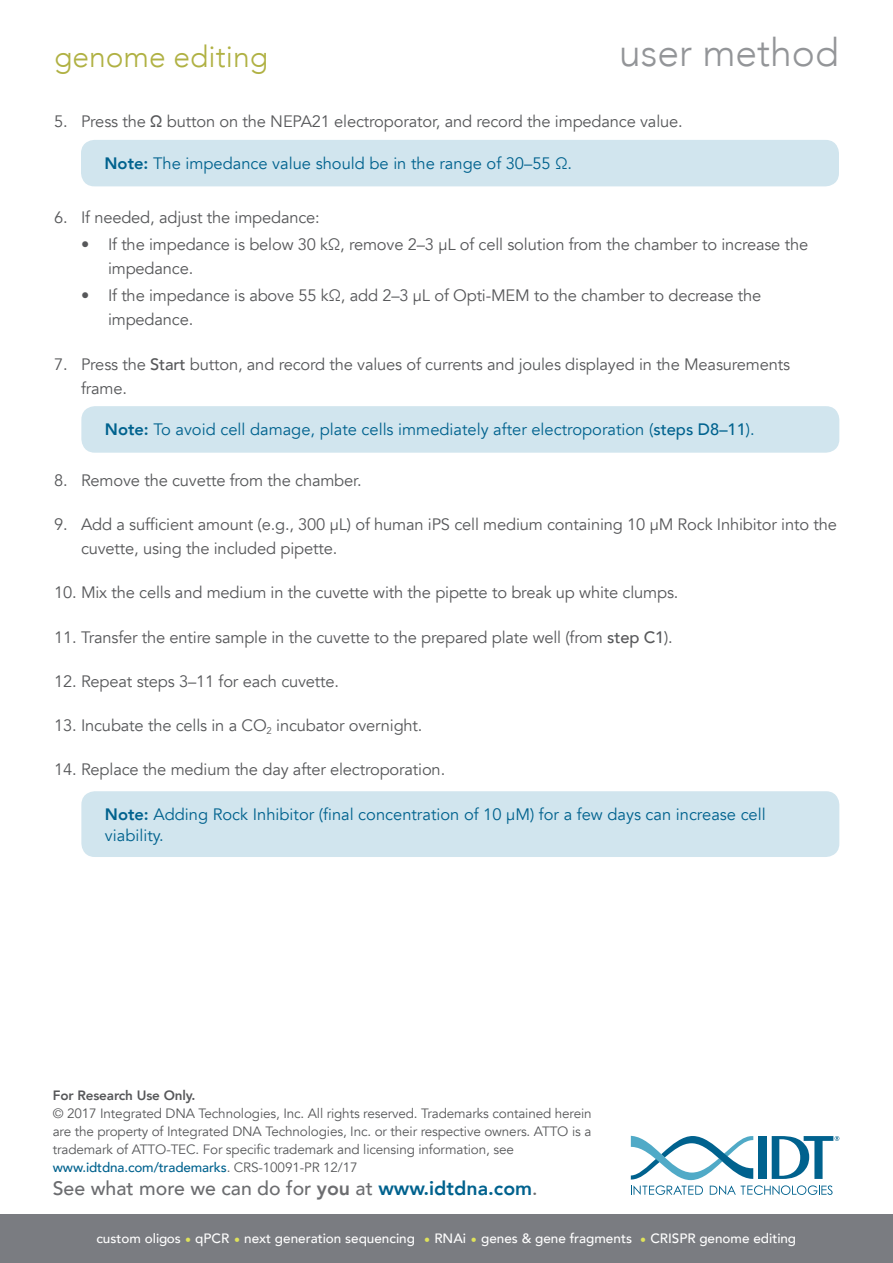
<style>
.page{position:relative;width:893px;height:1263px;background:#fff}
.page>*{position:absolute;margin:0;border:0;box-sizing:border-box;transform-origin:0 0}
.t1{font:300 39px "Avenir";color:#939598}
.t2{font:300 30px "Avenir";color:#b0b143}
.t3{font:500 19.5px "Avenir";color:#6c6d70}
.t4{font:16.5px/24px "Avenir";letter-spacing:-.01em;color:#57585a}
.Note_no_Indent__in_b{font:16.5px/21px "Avenir";color:#00628e}
.t5{font:13.5px/18px "Avenir";letter-spacing:-.01em;color:#57585a}
.t6{font:500 13.5px "Avenir";color:#fff}
.s1{font-weight:500}
.s2{font-weight:800}
.s3{font-weight:500;color:#00628e}
.s4{font-weight:800;color:#00628e}
.s5{font-size:13.2px}
.s6{font-size:12px;color:#dfe25b}
</style>
<div class="page">
<svg style="left:631px;top:1136px;width:208px;height:59px"></svg>
<div style="left:0;top:1215px;width:893px;height:48px;background:#7a7c81"></div>
<div style="left:81px;top:406px;width:758px;height:47px;background:#d1e5ee;border-radius:14px"></div>
<div style="left:81px;top:791px;width:758px;height:66px;background:#d1e5ee;border-radius:14px"></div>
<div style="left:81px;top:140px;width:758px;height:46px;background:#d1e5ee;border-radius:14px"></div>
<p class="t2" style="left:54px;top:39px;width:216px">genome editing</p>
<p class="t1" style="left:619px;top:30px;width:221px">user method</p>
<p class="t4" style="left:54px;top:109px;width:630px">5. Press the <span class="s1">Ω</span> button on the NEPA21 electroporator, and record the impedance value.</p>
<p class="Note_no_Indent__in_b" style="left:105px;top:153px;width:469px"><span class="s2">Note:</span> The impedance value should be in the range of 30–55 Ω.</p>
<p class="t4" style="left:54px;top:205px;width:267px">6. If needed, adjust the impedance:</p>
<p class="t4" style="left:108px;top:233px;width:702px;text-indent:-27px">• If the impedance is below 30 kΩ, remove 2–3 µL of cell solution from the chamber to increase the impedance.</p>
<p class="t4" style="left:108px;top:284px;width:655px;text-indent:-27px">• If the impedance is above 55 kΩ, add 2–3 µL of Opti-MEM to the chamber to decrease the impedance.</p>
<p class="t4" style="left:81px;top:352px;width:711px;text-indent:-27px">7. Press the <span class="s1">Start</span> button, and record the values of currents and joules displayed in the Measurements frame.</p>
<p class="Note_no_Indent__in_b" style="left:105px;top:419px;width:651px"><span class="s2">Note:</span> To avoid cell damage, plate cells immediately after electroporation (<span class="s1">steps D8–11</span>).</p>
<p class="t4" style="left:54px;top:468px;width:309px">8. Remove the cuvette from the chamber.</p>
<p class="t4" style="left:81px;top:513px;width:757px;text-indent:-27px">9. Add a sufficient amount (e.g., 300 μL) of human iPS cell medium containing 10 µM Rock Inhibitor into the cuvette, using the included pipette.</p>
<p class="t4" style="left:54px;top:581px;width:626px">10. Mix the cells and medium in the cuvette with the pipette to break up white clumps.</p>
<p class="t4" style="left:54px;top:625px;width:620px">11. Transfer the entire sample in the cuvette to the prepared plate well (from <span class="s1">step C1</span>).</p>
<p class="t4" style="left:54px;top:669px;width:287px">12. Repeat steps 3–11 for each cuvette.</p>
<p class="t4" style="left:54px;top:714px;width:370px">13. Incubate the cells in a CO<sub>2</sub> incubator overnight.</p>
<p class="t4" style="left:54px;top:758px;width:393px">14. Replace the medium the day after electroporation.</p>
<p class="Note_no_Indent__in_b" style="left:105px;top:805px;width:662px"><span class="s2">Note:</span> Adding Rock Inhibitor (final concentration of 10 µM) for a few days can increase cell viability.</p>
<p class="t5" style="left:53px;top:1087px;width:540px"><span class="s2">For Research Use Only.<br></span>© 2017 Integrated DNA Technologies, Inc. All rights reserved. Trademarks contained herein are the property of Integrated DNA Technologies, Inc. or their respective owners. ATTO is a trademark of ATTO-TEC. For specific trademark and licensing information, see <span class="s3">www.idtdna.com/trademarks</span>. CRS-10091-PR 12/17</p>
<p class="t3" style="left:53px;top:1171px;width:486px">See what more we can do for <span class="s2">you</span> at <span class="s4">www.idtdna.com</span>.</p>
<p class="t6" style="left:96px;top:1227px;width:701px"><span class="s5">custom oligo</span>s <span class="s6">•</span> qPCR <span class="s6">•</span> next generation sequencing <span class="s6">•</span> RNAi <span class="s6">•</span> genes &amp; gene fragments <span class="s6">•</span> CRISPR genome editing</p>
</div>
